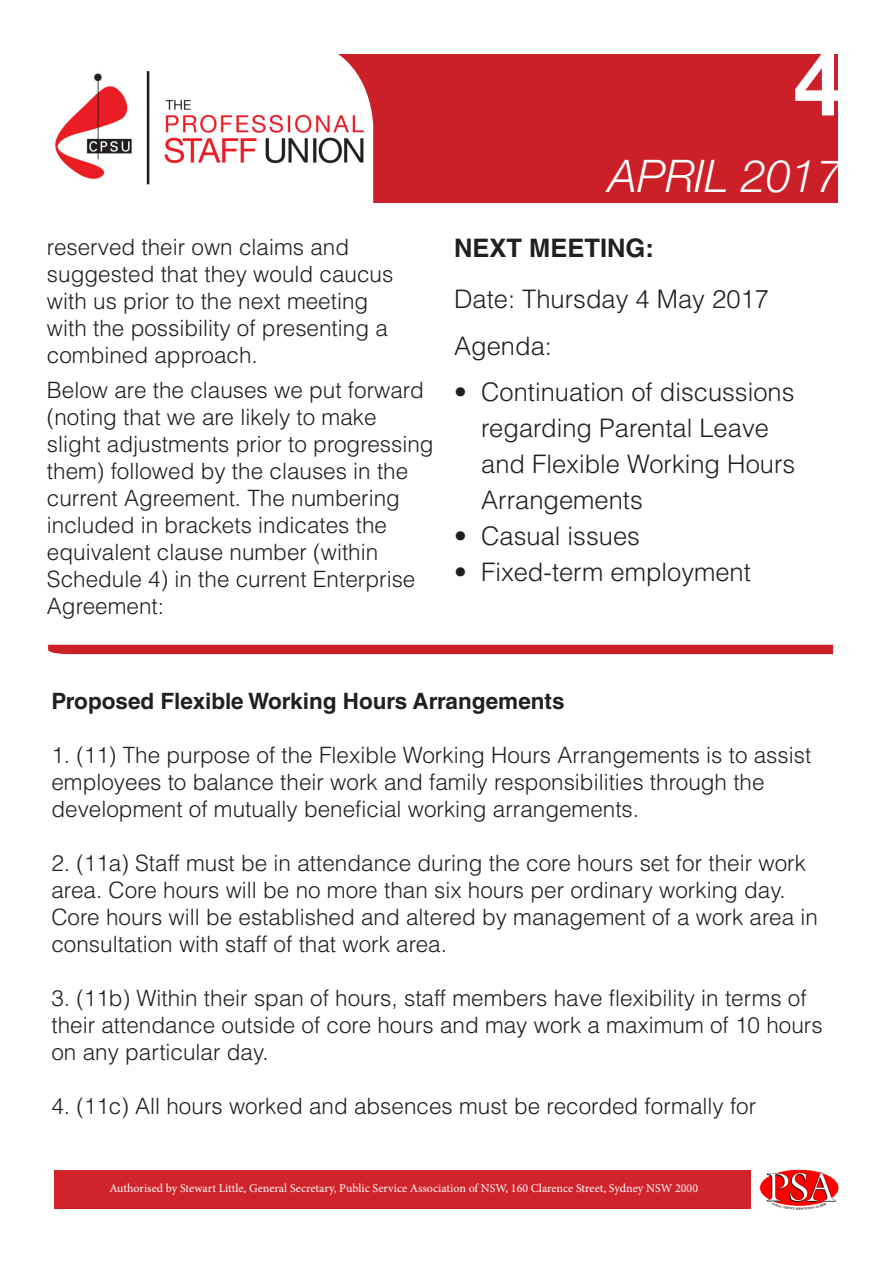
<style>
.page{position:relative;width:893px;height:1263px;background:#fff}
.page>*{position:absolute;margin:0;border:0;box-sizing:border-box;transform-origin:0 0}
.t1{font:700 90px "Helvetica Neue";color:#fff}
.t2{font:italic 300 45px "Helvetica Neue";color:#fff}
.t3{font:300 25.5px/36px "Helvetica";color:#231f20}
.Paragraph_Style_2{font:700 25.5px "Helvetica LT Std";color:#231f20}
.t4{font:300 22.5px/27px "Helvetica";color:#231f20}
.t5{font:700 22.5px "Helvetica LT Std";color:#231f20}
.t6{font:12px "Minion Pro";color:#fff}
</style>
<div class="page">
<div style="left:53px;top:54px;width:785px;height:148px;background:#cb2027"></div>
<img style="left:53px;top:54px;width:320px;height:148px">
<img style="left:759px;top:1169px;width:80px;height:41px">
<div style="left:54px;top:1170px;width:697px;height:38px;background:#d1232a"></div>
<div style="left:48px;top:645px;width:785px;height:9px;background:#cb2027"></div>
<p class="t1" style="left:794px;top:28px;width:52px">4</p>
<p class="t4" style="left:47px;top:233px;width:348px">reserved their own claims and suggested that they would caucus with us prior to the next meeting with the possibility of presenting a combined approach.</p>
<p class="t4" style="left:47px;top:375px;width:388px">Below are the clauses we put forward (noting that we are likely to make slight adjustments prior to progressing them) followed by the clauses in the current Agreement. The numbering included in brackets indicates the equivalent clause number (within Schedule 4) in the current Enterprise Agreement:</p>
<p class="t2" style="left:609px;top:149px;width:234px">APRIL 2017</p>
<p class="Paragraph_Style_2" style="left:454px;top:233px;width:201px">NEXT MEETING:</p>
<p class="t3" style="left:454px;top:280px;width:316px">Date: Thursday 4 May 2017</p>
<p class="t3" style="left:454px;top:327px;width:99px">Agenda:</p>
<p class="t3" style="left:481px;top:373px;width:316px;text-indent:-27px">• Continuation of discussions regarding Parental Leave and Flexible Working Hours<br>Arrangements</p>
<p class="t3" style="left:454px;top:517px;width:187px">• Casual issues</p>
<p class="t3" style="left:454px;top:553px;width:298px">• Fixed-term employment</p>
<p class="t5" style="left:51px;top:688px;width:515px">Proposed Flexible Working Hours Arrangements</p>
<p class="t4" style="left:51px;top:741px;width:761px">1. (11) The purpose of the Flexible Working Hours Arrangements is to assist employees to balance their work and family responsibilities through the development of mutually beneficial working arrangements.</p>
<p class="t4" style="left:51px;top:849px;width:768px">2. (11a) Staff must be in attendance during the core hours set for their work area. Core hours will be no more than six hours per ordinary working day.<br>Core hours will be established and altered by management of a work area in consultation with staff of that work area.</p>
<p class="t4" style="left:51px;top:984px;width:773px">3. (11b) Within their span of hours, staff members have flexibility in terms of their attendance outside of core hours and may work a maximum of 10 hours on any particular day.</p>
<p class="t4" style="left:51px;top:1092px;width:706px">4. (11c) All hours worked and absences must be recorded formally for</p>
<p class="t6" style="left:109px;top:1180px;width:590px">Authorised by Stewart Little, General Secretary, Public Service Association of NSW, 160 Clarence Street, Sydney NSW 2000</p>
</div>
